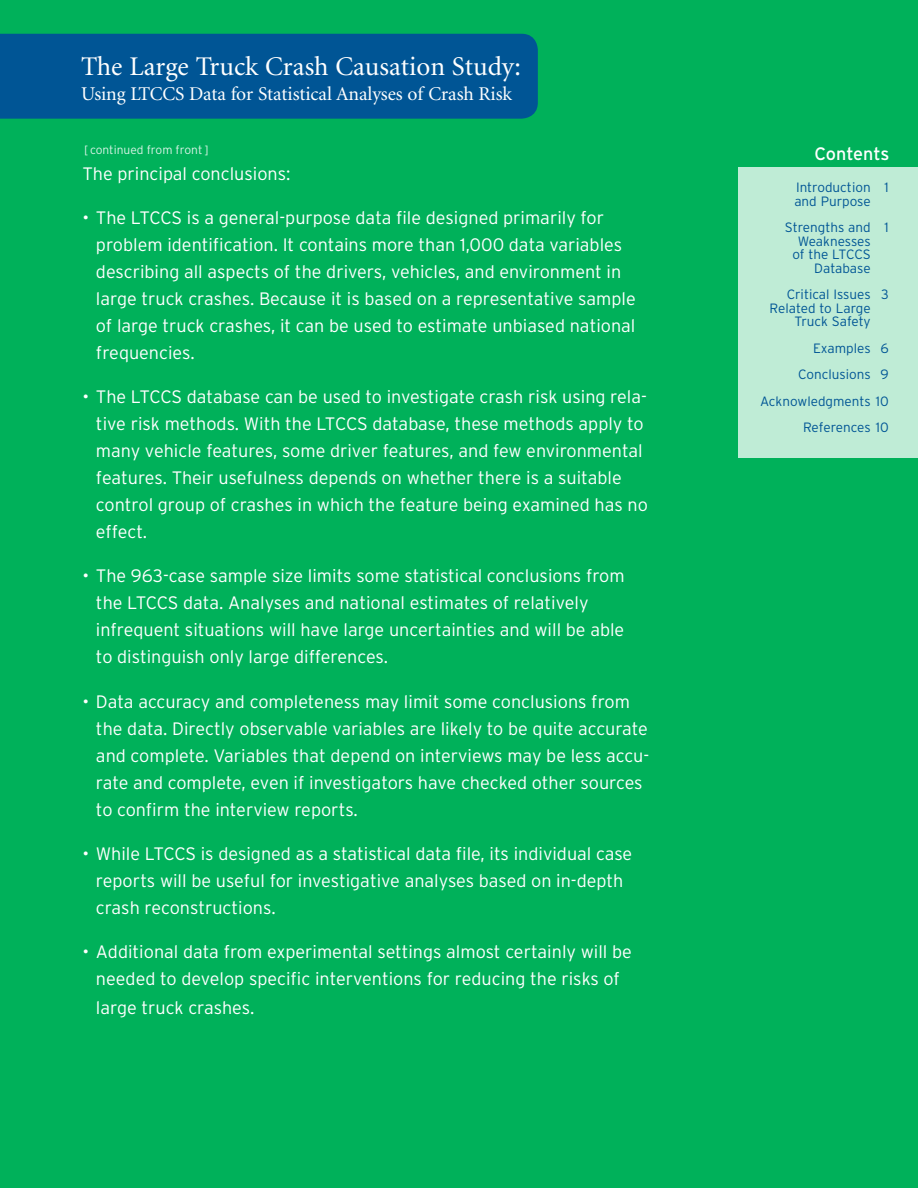
<style>
.page{position:relative;width:918px;height:1188px;background:#00b15a}
.page>*{position:absolute;margin:0;border:0;box-sizing:border-box;transform-origin:0 0}
.t1{font:27px "Minion";color:#fff}
.t2{font:19.5px "Minion";letter-spacing:-.005em;color:#fff}
.t3{font:300 18px/27px "Interstate";color:#fff}
.t4{font:18px "Interstate";letter-spacing:-.005em;color:#fff}
.t5{font:300 13.5px/13.5px "Interstate";color:#005595}
.t6{font:300 12px "Interstate";color:#d9f3e6}
.s1{font-family:"Minion Regular SC"}
</style>
<div class="page">
<div style="left:0;top:34px;width:538px;height:85px;background:#005595"></div>
<div style="left:738px;top:167px;width:180px;height:291px;background:#bfecd6"></div>
<h1 class="t1" style="left:81px;top:53px;width:441px"><span class="s1">T</span>he Large Truck Crash Causation Study:</h1>
<p class="t2" style="left:81px;top:84px;width:433px">Using LTCCS Data for Statistical Analyses of Crash Risk</p>
<p class="t6" style="left:84px;top:143px;width:126px">[ continued from front ]</p>
<p class="t3" style="left:82px;top:160px;width:210px">The principal conclusions:</p>
<p class="t3" style="left:96px;top:204px;width:541px;text-indent:-14px">• The LTCCS is a general-purpose data file designed primarily for problem identification. It contains more than 1,000 data variables describing all aspects of the drivers, vehicles, and environment in large truck crashes. Because it is based on a representative sample of large truck crashes, it can be used to estimate unbiased national frequencies.</p>
<p class="t3" style="left:96px;top:383px;width:554px;text-indent:-14px">• The LTCCS database can be used to investigate crash risk using rela&shy;tive risk methods. With the LTCCS database, these methods apply to many vehicle features, some driver features, and few environmental features. Their usefulness depends on whether there is a suitable control group of crashes in which the feature being examined has no effect.</p>
<p class="t3" style="left:96px;top:562px;width:530px;text-indent:-14px">• The 963-case sample size limits some statistical conclusions from the LTCCS data. Analyses and national estimates of relatively infrequent situations will have large uncertainties and will be able to distinguish only large differences.</p>
<p class="t3" style="left:96px;top:688px;width:555px;text-indent:-14px">• Data accuracy and completeness may limit some conclusions from the data. Directly observable variables are likely to be quite accurate and complete. Variables that depend on interviews may be less accu&shy;rate and complete, even if investigators have checked other sources to confirm the interview reports.</p>
<p class="t3" style="left:96px;top:840px;width:538px;text-indent:-14px">• While LTCCS is designed as a statistical data file, its individual case reports will be useful for investigative analyses based on in-depth crash reconstructions.</p>
<p class="t3" style="left:82px;top:938px;width:551px;text-align:center">• Additional data from experimental settings almost certainly will be needed to develop specific interventions for reducing the risks of</p>
<p class="t3" style="left:96px;top:994px;width:160px">large truck crashes.</p>
<p class="t4" style="left:814px;top:144px;width:77px">Contents</p>
<p class="t5" style="left:794px;top:181px;width:96px">Introduction 1 and Purpose</p>
<p class="t5" style="left:785px;top:221px;width:105px">Strengths and 1</p>
<p class="t5" style="left:798px;top:234px;width:74px">Weaknesses</p>
<p class="t5" style="left:792px;top:248px;width:80px">of the LTCCS</p>
<p class="t5" style="left:814px;top:261px;width:58px">Database</p>
<p class="t5" style="left:770px;top:288px;width:121px;text-indent:17px">Critical Issues 3<br>Related to Large</p>
<p class="t5" style="left:795px;top:315px;width:78px">Truck Safety</p>
<p class="t5" style="left:813px;top:341px;width:77px">Examples 6</p>
<p class="t5" style="left:798px;top:368px;width:92px">Conclusions 9</p>
<p class="t5" style="left:760px;top:394px;width:130px">Acknowledgments 10</p>
<p class="t5" style="left:803px;top:420px;width:87px">References 10</p>
</div>
